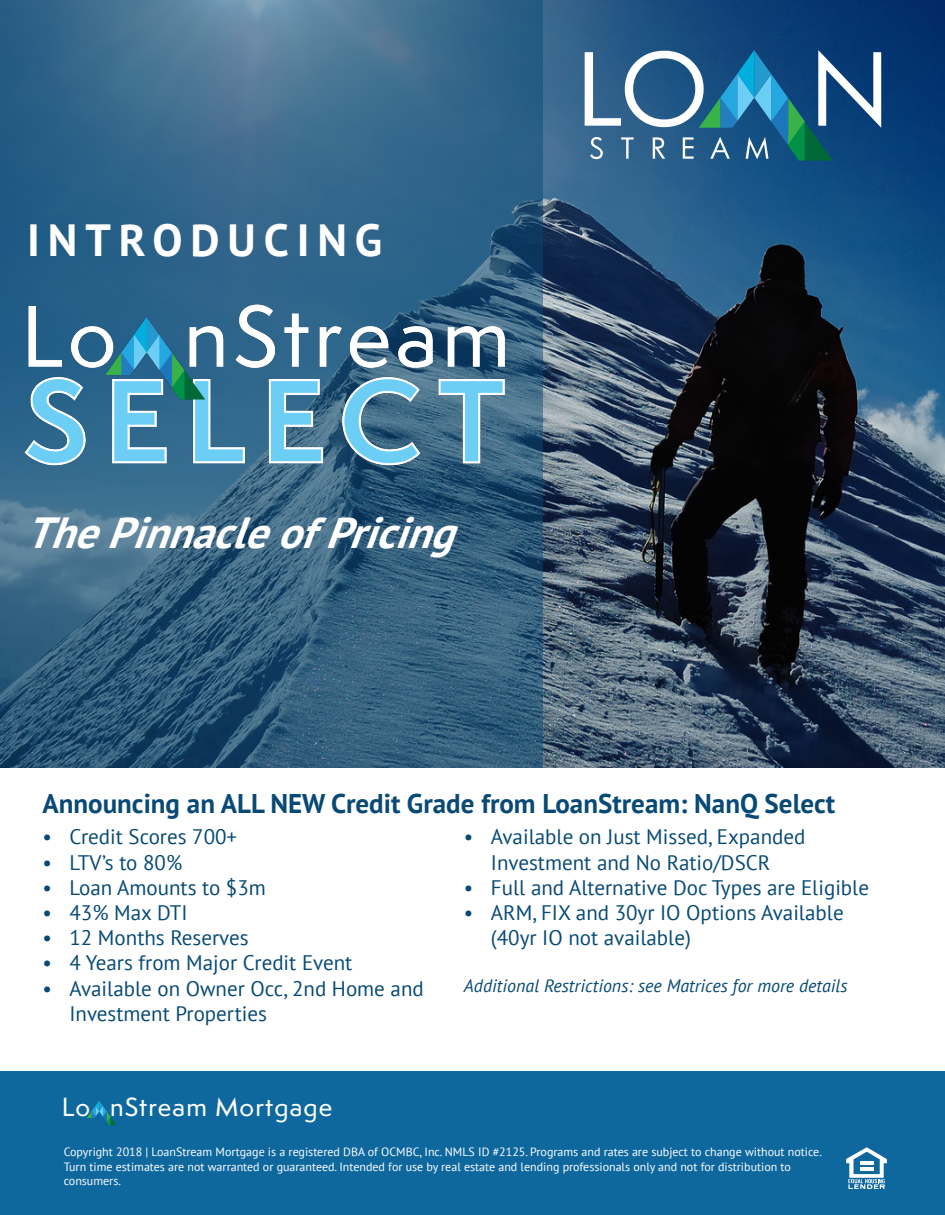
<style>
.page{position:relative;width:945px;height:1215px;background:#fff}
.page>*{position:absolute;margin:0;border:0;box-sizing:border-box;transform-origin:0 0}
.Cover_Title{font:700 45px "PT Sans";letter-spacing:.175em;color:#fff}
.Cover_Title-2{font:italic 700 43.5px "PT Sans";color:#fff}
.Cover_Title-3{font:700 27px "PT Sans";color:#084a75}
.t1{font:500 24.15px "Semplicita Pro";letter-spacing:.05em;color:#fff}
.t2{font:21px/25.2px "PT Sans";color:#084a75}
.Cover_Title-4{font:italic 18px "PT Sans";color:#084a75}
.Cover_Title-5{font:12px/14.4px "PT Sans";color:#fff}
</style>
<div class="page">
<div style="left:0;top:1072px;width:945px;height:143px;background:#0e689e"></div>
<svg style="left:87px;top:1101px;width:29px;height:24px"></svg>
<img style="left:543px;top:0;width:402px;height:768px">
<svg style="left:0;top:0;width:543px;height:768px;background:#356485"></svg>
<svg style="left:585px;top:50px;width:296px;height:111px;background:#3b7298"></svg>
<svg style="left:846px;top:1147px;width:41px;height:42px"></svg>
<img style="left:9px;top:293px;width:515px;height:182px">
<p class="Cover_Title" style="left:27px;top:210px;width:357px">INTRODUCING</p>
<p class="Cover_Title-2" style="left:25px;top:504px;width:450px">ThePinnacleofPricing</p>
<p class="Cover_Title-3" style="left:42px;top:785px;width:794px">Announcing an ALL NEW Credit Grade from LoanStream: NanQ Select</p>
<p class="t2" style="left:42px;top:824px;width:196px">• Credit Scores 700+</p>
<p class="t2" style="left:42px;top:849px;width:141px">• LTV’s to 80%</p>
<p class="t2" style="left:42px;top:874px;width:225px">• Loan Amounts to $3m</p>
<p class="t2" style="left:42px;top:899px;width:147px">• 43% Max DTI</p>
<p class="t2" style="left:42px;top:925px;width:208px">• 12 Months Reserves</p>
<p class="t2" style="left:42px;top:950px;width:311px">• 4 Years from Major Credit Event</p>
<p class="t2" style="left:69px;top:975px;width:356px;text-indent:-27px">• Available on Owner Occ, 2nd Home and<br>Investment Properties</p>
<p class="t2" style="left:464px;top:824px;width:343px;text-align:center">• Available on Just Missed, Expanded<br>Investment and No Ratio/DSCR</p>
<p class="t2" style="left:464px;top:874px;width:407px">• Full and Alternative Doc Types are Eligible</p>
<p class="t2" style="left:491px;top:899px;width:354px;text-indent:-27px">• ARM, FIX and 30yr IO Options Available (40yr IO not available)</p>
<p class="Cover_Title-4" style="left:464px;top:974px;width:385px">Additional Restrictions: see Matrices for more details</p>
<p class="t1" style="left:62px;top:1089px;width:272px">Lo nStream Mortgage</p>
<p class="Cover_Title-5" style="left:64px;top:1145px;width:760px">Copyright 2018 | LoanStream Mortgage is a registered DBA of OCMBC, Inc. NMLS ID #2125. Programs and rates are subject to change without notice.<br>Turn time estimates are not warranted or guaranteed. Intended for use by real estate and lending professionals only and not for distribution to consumers.</p>
</div>
